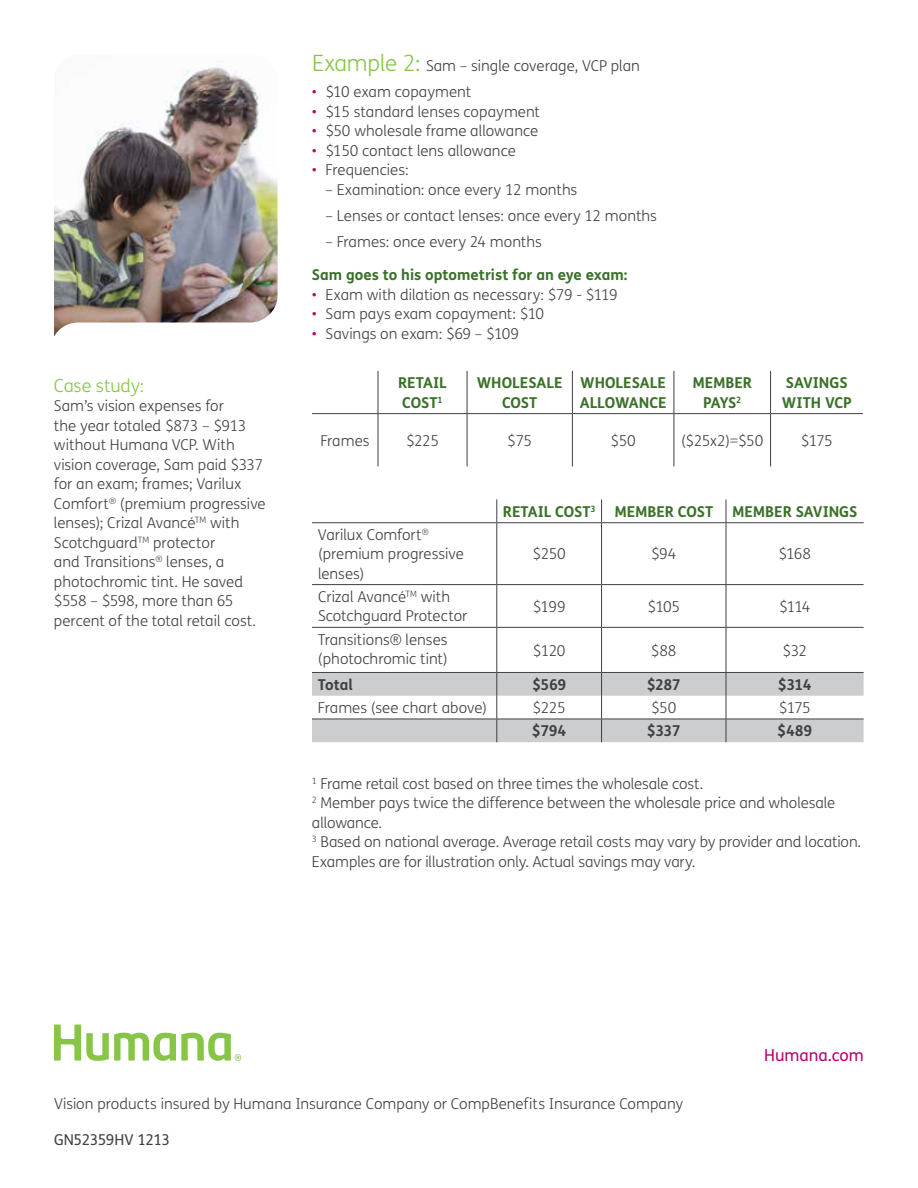
<style>
.page{position:relative;width:918px;height:1188px;background:#fff}
.page>*{position:absolute;margin:0;border:0;box-sizing:border-box;transform-origin:0 0}
.t1{font:300 18px "FS Humana";letter-spacing:-.015em;color:#87c546}
.t2{font:16.5px "FS Humana";color:#b7006c}
.t3{font:300 15px/19.5px "FS Humana";letter-spacing:-.005em;color:#414042}
.t4{font:700 15px/19.5px "FS Humana";letter-spacing:-.005em;color:#3a7129}
.t5{font:700 15px "FS Humana";letter-spacing:-.03em;color:#414042}
.t6{font:15px "FS Humana";letter-spacing:-.025em;color:#414042}
.s1{font-size:22.5px;color:#87c546}
.s2{color:#b7006c}
</style>
<div class="page">
<hr style="left:378px;top:371px;width:1px;height:42px;background:#414042">
<hr style="left:467px;top:371px;width:1px;height:42px;background:#414042">
<hr style="left:572px;top:371px;width:1px;height:42px;background:#414042">
<hr style="left:674px;top:371px;width:1px;height:42px;background:#414042">
<hr style="left:770px;top:371px;width:1px;height:42px;background:#414042">
<hr style="left:312px;top:413px;width:66px;height:1px;background:#414042">
<hr style="left:378px;top:413px;width:89px;height:1px;background:#414042">
<hr style="left:467px;top:413px;width:105px;height:1px;background:#414042">
<hr style="left:572px;top:413px;width:102px;height:1px;background:#414042">
<hr style="left:674px;top:413px;width:97px;height:1px;background:#414042">
<hr style="left:771px;top:413px;width:92px;height:1px;background:#414042">
<hr style="left:378px;top:414px;width:1px;height:52px;background:#414042">
<hr style="left:467px;top:414px;width:1px;height:52px;background:#414042">
<hr style="left:572px;top:414px;width:1px;height:52px;background:#414042">
<hr style="left:674px;top:414px;width:1px;height:52px;background:#414042">
<hr style="left:770px;top:414px;width:1px;height:52px;background:#414042">
<hr style="left:496px;top:523px;width:1px;height:61px;background:#414042">
<hr style="left:601px;top:523px;width:1px;height:61px;background:#414042">
<hr style="left:726px;top:523px;width:1px;height:61px;background:#414042">
<hr style="left:312px;top:584px;width:185px;height:1px;background:#414042">
<hr style="left:497px;top:584px;width:105px;height:1px;background:#414042">
<hr style="left:496px;top:585px;width:1px;height:42px;background:#414042">
<hr style="left:602px;top:584px;width:124px;height:1px;background:#414042">
<hr style="left:601px;top:585px;width:1px;height:42px;background:#414042">
<hr style="left:726px;top:584px;width:138px;height:1px;background:#414042">
<hr style="left:726px;top:585px;width:1px;height:42px;background:#414042">
<hr style="left:312px;top:627px;width:185px;height:1px;background:#414042">
<hr style="left:497px;top:627px;width:105px;height:1px;background:#414042">
<hr style="left:496px;top:628px;width:1px;height:44px;background:#414042">
<hr style="left:602px;top:627px;width:124px;height:1px;background:#414042">
<hr style="left:601px;top:628px;width:1px;height:44px;background:#414042">
<hr style="left:726px;top:627px;width:138px;height:1px;background:#414042">
<hr style="left:726px;top:628px;width:1px;height:44px;background:#414042">
<svg style="left:312px;top:672px;width:552px;height:70px"></svg>
<svg style="left:496px;top:499px;width:1px;height:23px"></svg>
<svg style="left:601px;top:499px;width:1px;height:23px"></svg>
<svg style="left:726px;top:499px;width:1px;height:23px"></svg>
<hr style="left:312px;top:522px;width:185px;height:1px;background:#414042">
<hr style="left:497px;top:522px;width:105px;height:1px;background:#414042">
<hr style="left:602px;top:522px;width:124px;height:1px;background:#414042">
<hr style="left:726px;top:522px;width:138px;height:1px;background:#414042">
<svg style="left:54px;top:1025px;width:187px;height:36px"></svg>
<img style="left:54px;top:67px;width:224px;height:270px">
<p class="t1" style="left:54px;top:373px;width:92px">Case study:</p>
<p class="t3" style="left:54px;top:396px;width:213px">Sam’s vision expenses for<br>the year totaled $873 – $913 without Humana VCP. With vision coverage, Sam paid $337 for an exam; frames; Varilux<br>Comfort<sup>®</sup> (premium progressive lenses); Crizal Avancé<sup>TM</sup> with<br>Scotchguard<sup>TM</sup> protector<br>and Transitions<sup>®</sup> lenses, a photochromic tint. He saved $558 – $598, more than 65 percent of the total retail cost.</p>
<p class="t3" style="left:312px;top:55px;width:329px"><span class="s1">Example 2:</span> Sam – single coverage, VCP plan</p>
<p class="t3" style="left:312px;top:82px;width:161px"><span class="s2">•</span> $10 exam copayment</p>
<p class="t3" style="left:312px;top:101px;width:230px"><span class="s2">•</span> $15 standard lenses copayment</p>
<p class="t3" style="left:312px;top:121px;width:228px"><span class="s2">•</span> $50 wholesale frame allowance</p>
<p class="t3" style="left:312px;top:140px;width:205px"><span class="s2">•</span> $150 contact lens allowance</p>
<p class="t3" style="left:312px;top:160px;width:98px"><span class="s2">•</span> Frequencies:</p>
<p class="t3" style="left:325px;top:179px;width:253px">– Examination: once every 12 months</p>
<p class="t3" style="left:325px;top:205px;width:333px">– Lenses or contact lenses: once every 12 months</p>
<p class="t3" style="left:325px;top:232px;width:218px">– Frames: once every 24 months</p>
<p class="t4" style="left:312px;top:264px;width:317px">SAM GOES TO HIS OPTOMETRIST FOR AN EYE EXAM:</p>
<p class="t3" style="left:312px;top:284px;width:307px"><span class="s2">•</span> Exam with dilation as necessary: $79 - $119</p>
<p class="t3" style="left:312px;top:304px;width:234px"><span class="s2">•</span> Sam pays exam copayment: $10</p>
<p class="t3" style="left:312px;top:323px;width:209px"><span class="s2">•</span> Savings on exam: $69 – $109</p>
<p class="t4" style="left:398px;top:372px;width:50px">RETAIL<br>COST<sup>1</sup></p>
<p class="t4" style="left:477px;top:372px;width:87px;text-align:center">WHOLESALE<br>COST</p>
<p class="t4" style="left:580px;top:372px;width:88px">WHOLESALE<br>ALLOWANCE</p>
<p class="t4" style="left:692px;top:372px;width:58px;text-align:center">MEMBER<br>PAYS<sup>2</sup></p>
<p class="t4" style="left:782px;top:372px;width:66px">SAVINGS<br>WITH VCP</p>
<p class="t3" style="left:320px;top:430px;width:51px">Frames</p>
<p class="t3" style="left:406px;top:430px;width:35px">$225</p>
<p class="t3" style="left:507px;top:430px;width:26px">$75</p>
<p class="t3" style="left:611px;top:430px;width:27px">$50</p>
<p class="t3" style="left:681px;top:430px;width:84px">($25x2)=$50</p>
<p class="t3" style="left:801px;top:430px;width:33px">$175</p>
<p class="t3" style="left:318px;top:524px;width:147px">Varilux Comfort<sup>® </sup>(premium progressive lenses)</p>
<p class="t4" style="left:503px;top:501px;width:94px">RETAIL COST<sup>3</sup></p>
<p class="t4" style="left:614px;top:501px;width:100px">MEMBER COST</p>
<p class="t4" style="left:732px;top:501px;width:126px">MEMBER SAVINGS</p>
<p class="t3" style="left:532px;top:544px;width:35px">$250</p>
<p class="t3" style="left:651px;top:544px;width:27px">$94</p>
<p class="t3" style="left:778px;top:544px;width:34px">$168</p>
<p class="t3" style="left:318px;top:586px;width:151px">Crizal Avancé<sup>TM</sup> with<br>Scotchguard Protector</p>
<p class="t3" style="left:533px;top:596px;width:34px">$199</p>
<p class="t3" style="left:648px;top:596px;width:34px">$105</p>
<p class="t3" style="left:779px;top:596px;width:33px">$114</p>
<p class="t3" style="left:318px;top:629px;width:131px">Transitions® lenses (photochromic tint)</p>
<p class="t3" style="left:533px;top:640px;width:34px">$120</p>
<p class="t3" style="left:651px;top:640px;width:27px">$88</p>
<p class="t3" style="left:783px;top:640px;width:26px">$32</p>
<p class="t5" style="left:318px;top:673px;width:36px">TOTAL</p>
<p class="t5" style="left:532px;top:673px;width:36px">$569</p>
<p class="t5" style="left:647px;top:673px;width:36px">$287</p>
<p class="t5" style="left:778px;top:673px;width:35px">$314</p>
<p class="t3" style="left:318px;top:698px;width:170px">Frames (see chart above)</p>
<p class="t3" style="left:533px;top:698px;width:35px">$225</p>
<p class="t3" style="left:651px;top:698px;width:27px">$50</p>
<p class="t3" style="left:779px;top:698px;width:33px">$175</p>
<p class="t5" style="left:532px;top:719px;width:36px">$794</p>
<p class="t5" style="left:647px;top:719px;width:35px">$337</p>
<p class="t5" style="left:777px;top:719px;width:36px">$489</p>
<p class="t3" style="left:312px;top:773px;width:551px"><sup>1</sup> Frame retail cost based on three times the wholesale cost.<br><sup>2</sup> Member pays twice the difference between the wholesale price and wholesale allowance.<br><sup>3</sup> Based on national average. Average retail costs may vary by provider and location.<br>Examples are for illustration only. Actual savings may vary.</p>
<p class="t2" style="left:764px;top:1043px;width:101px">Humana.com</p>
<p class="t3" style="left:54px;top:1094px;width:631px">Vision products insured by Humana Insurance Company or CompBenefits Insurance Company</p>
<p class="t6" style="left:54px;top:1130px;width:118px">GN52359HV 1213</p>
</div>
